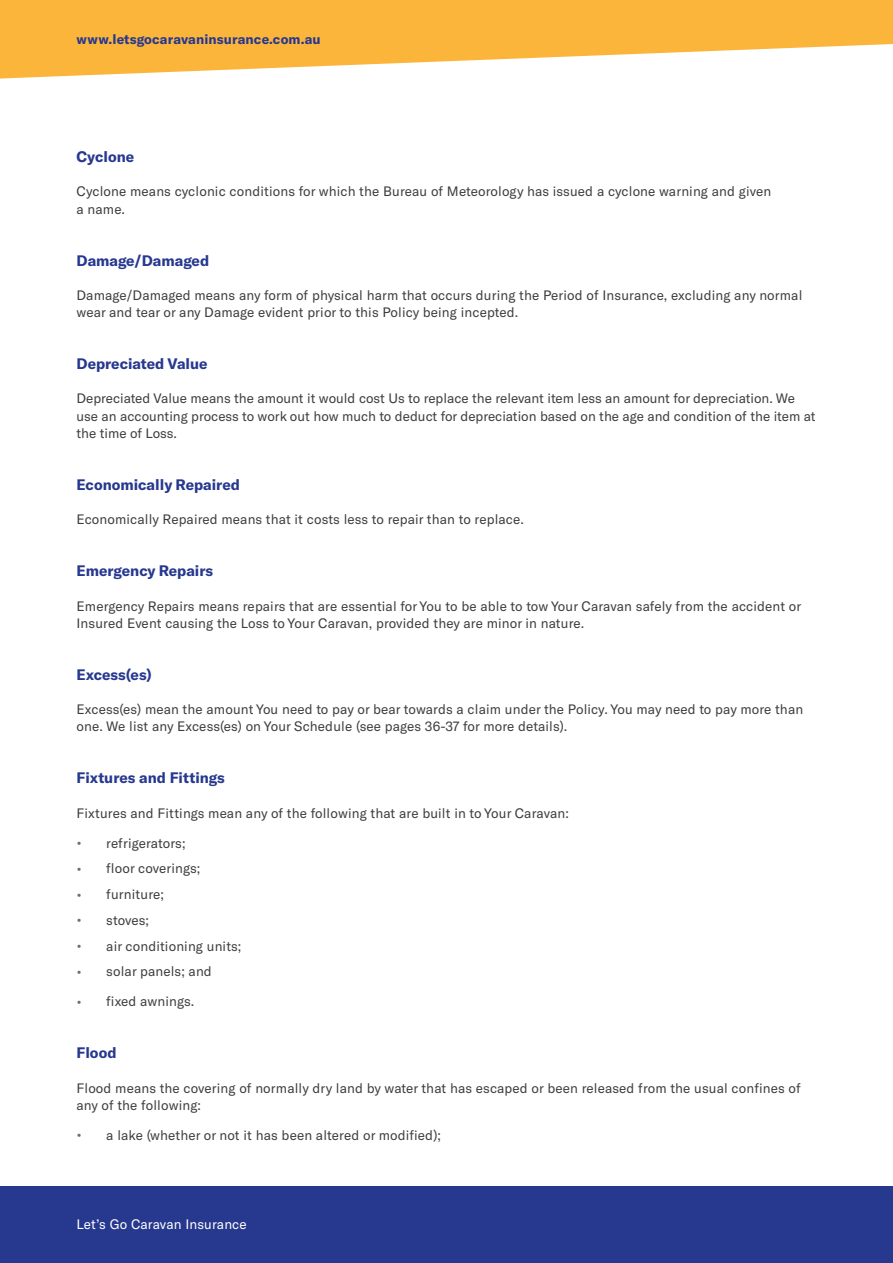
<style>
.page{position:relative;width:893px;height:1263px;background:#fff}
.page>*{position:absolute;margin:0;border:0;box-sizing:border-box;transform-origin:0 0}
.t1{font:700 15px "GT America";color:#27388f}
.t2{font:13.5px/17.2px "GT America";letter-spacing:.01em;color:#3e3e3f}
.t3{font:700 13.5px "GT America";letter-spacing:.01em;color:#27388f}
.t4{font:13.5px "GT America";letter-spacing:.01em;color:#fff}
.s1{font-size:16.5px;color:#6c6d70}
</style>
<div class="page">
<svg style="left:0;top:0;width:893px;height:79px;fill:#fcb53b"></svg>
<div style="left:0;top:1186px;width:893px;height:77px;background:#27388f"></div>
<p class="t3" style="left:77px;top:30px;width:246px">www.letsgocaravaninsurance.com.au</p>
<p class="t1" style="left:77px;top:147px;width:59px">Cyclone</p>
<p class="t2" style="left:77px;top:183px;width:696px">Cyclone means cyclonic conditions for which the Bureau of Meteorology has issued a cyclone warning and given a name.</p>
<p class="t1" style="left:77px;top:251px;width:134px">Damage/Damaged</p>
<p class="t2" style="left:77px;top:287px;width:727px">Damage/Damaged means any form of physical harm that occurs during the Period of Insurance, excluding any normal wear and tear or any Damage evident prior to this Policy being incepted.</p>
<p class="t1" style="left:77px;top:354px;width:133px">Depreciated Value</p>
<p class="t2" style="left:77px;top:390px;width:740px">Depreciated Value means the amount it would cost Us to replace the relevant item less an amount for depreciation. We use an accounting process to work out how much to deduct for depreciation based on the age and condition of the item at the time of Loss.</p>
<p class="t1" style="left:77px;top:475px;width:165px">Economically Repaired</p>
<p class="t2" style="left:77px;top:511px;width:449px">Economically Repaired means that it costs less to repair than to replace.</p>
<p class="t1" style="left:77px;top:562px;width:138px">Emergency Repairs</p>
<p class="t2" style="left:77px;top:597px;width:726px">Emergency Repairs means repairs that are essential for You to be able to tow Your Caravan safely from the accident or<br>Insured Event causing the Loss to Your Caravan, provided they are minor in nature.</p>
<p class="t1" style="left:77px;top:665px;width:77px">Excess(es)</p>
<p class="t2" style="left:77px;top:701px;width:728px">Excess(es) mean the amount You need to pay or bear towards a claim under the Policy. You may need to pay more than one. We list any Excess(es) on Your Schedule (see pages 36-37 for more details).</p>
<p class="t1" style="left:77px;top:769px;width:150px">Fixtures and Fittings</p>
<p class="t2" style="left:77px;top:804px;width:494px">Fixtures and Fittings mean any of the following that are built in to Your Caravan:</p>
<p class="t2" style="left:77px;top:834px;width:110px"><span class="s1">•</span> refrigerators;</p>
<p class="t2" style="left:77px;top:860px;width:125px"><span class="s1">•</span> floor coverings;</p>
<p class="t2" style="left:77px;top:886px;width:89px"><span class="s1">•</span> furniture;</p>
<p class="t2" style="left:77px;top:911px;width:74px"><span class="s1">•</span> stoves;</p>
<p class="t2" style="left:77px;top:937px;width:166px"><span class="s1">•</span> air conditioning units;</p>
<p class="t2" style="left:77px;top:963px;width:137px"><span class="s1">•</span> solar panels; and</p>
<p class="t2" style="left:77px;top:993px;width:119px"><span class="s1">•</span> fixed awnings.</p>
<p class="t1" style="left:77px;top:1044px;width:42px">Flood</p>
<p class="t2" style="left:77px;top:1079px;width:726px">Flood means the covering of normally dry land by water that has escaped or been released from the usual confines of any of the following:</p>
<p class="t2" style="left:77px;top:1126px;width:366px"><span class="s1">•</span> a lake (whether or not it has been altered or modified);</p>
<p class="t4" style="left:77px;top:1216px;width:172px">Let’s Go Caravan Insurance</p>
</div>
